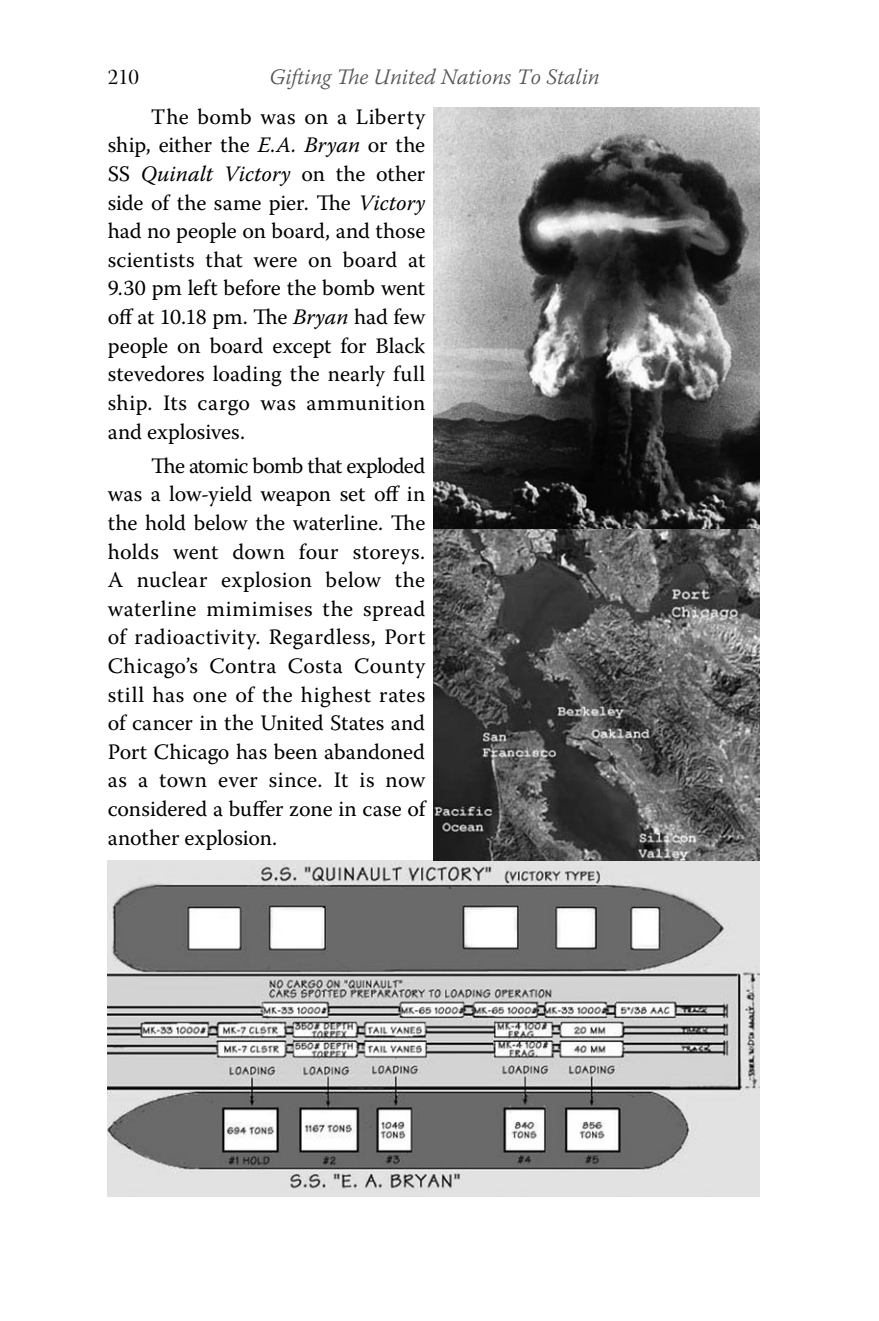
<style>
.page{position:relative;width:879px;height:1321px;background:#fff}
.page>*{position:absolute;margin:0;border:0;box-sizing:border-box;transform-origin:0 0}
.t1{font:22px/28.6px "Warnock Pro";letter-spacing:.005em;color:#000;text-align:justify}
.t2{font:italic 300 22px "Warnock Pro";color:#555557}
.t3{font:22px "Warnock Pro Disp";color:#000}
.s1{font-style:italic}
</style>
<div class="page">
<img style="left:108px;top:860px;width:652px;height:336px">
<img style="left:434px;top:108px;width:326px;height:752px">
<p class="t3" style="left:108px;top:65px;width:33px">210</p>
<p class="t2" style="left:269px;top:64px;width:332px">Gifting The United Nations To Stalin</p>
<p class="t1" style="left:108px;top:102px;width:319px;text-indent:43px">The bomb was on a Liberty ship, either the <span class="s1">E.A. Bryan</span> or the SS <span class="s1">Quinalt Victory</span> on the other side of the same pier. The <span class="s1">Victory </span>had no people on board, and those scientists that were on board at 9.30 pm left before the bomb went off at 10.18 pm. The <span class="s1">Bryan</span> had few people on board except for Black stevedores loading the nearly full ship. Its cargo was ammunition and explosives.</p>
<p class="t1" style="left:108px;top:451px;width:319px;text-indent:44px">The atomic bomb that exploded was a low-yield weapon set off in the hold below the waterline. The holds went down four storeys.<br>A nuclear explosion below the waterline mimimises the spread of radioactivity. Regardless, Port Chicago’s Contra Costa County still has one of the highest rates of cancer in the United States and Port Chicago has been abandoned as a town ever since. It is now considered a buffer zone in case of another explosion.</p>
</div>
